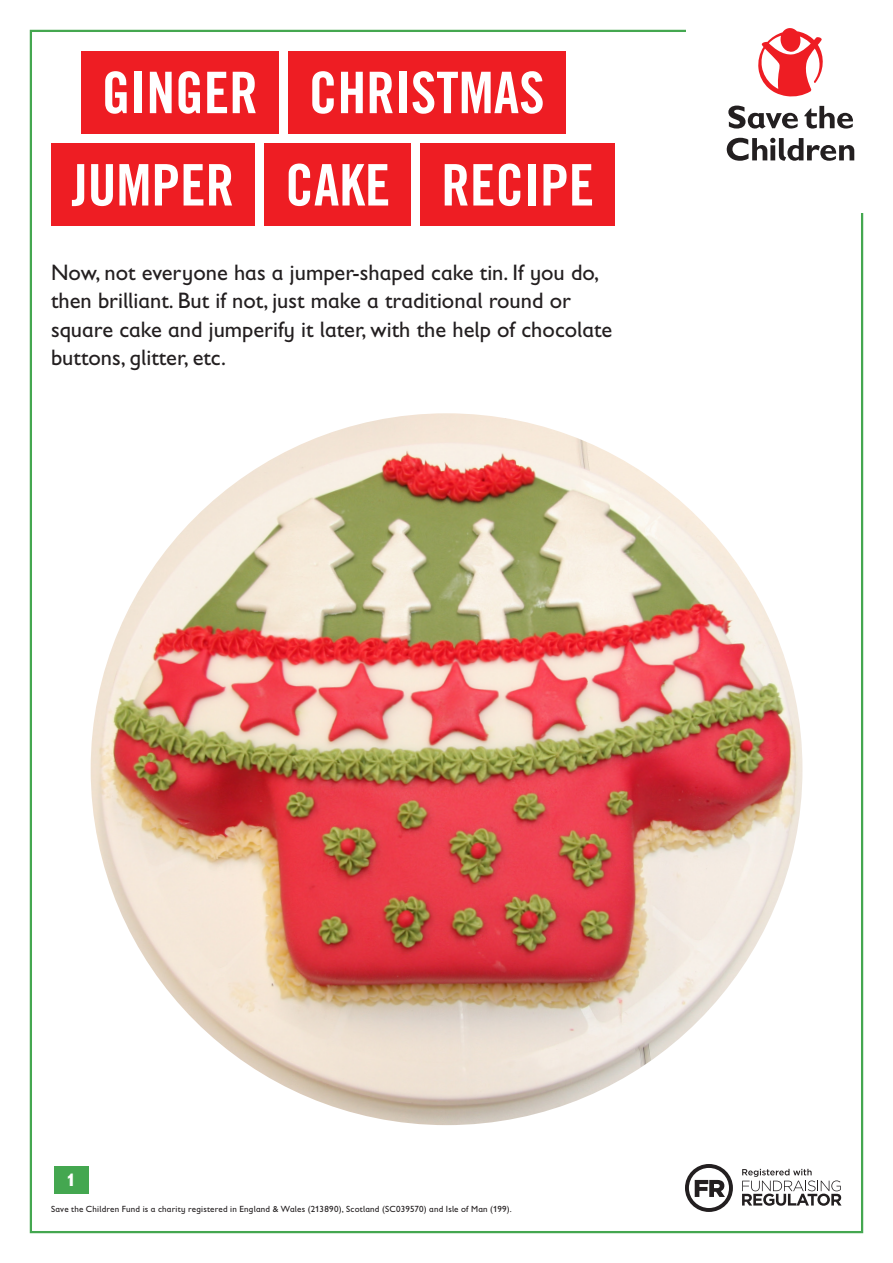
<style>
.page{position:relative;width:893px;height:1263px;background:#fff}
.page>*{position:absolute;margin:0;border:0;box-sizing:border-box;transform-origin:0 0}
.t1{font:57.3px "Trade Gothic LT Com Bd Cn 20";color:#fff}
.standfirst{font:22.5px/28.5px "Gill Sans Infant Std";color:#231f20}
.Body_left_aligned{font:700 18px "Gill Sans Infant Std";color:#fff}
.t2{font:9px "Gill Sans Infant Std";letter-spacing:.025em;color:#231f20}
</style>
<div class="page">
<svg style="left:685px;top:1164px;width:48px;height:48px"></svg>
<svg style="left:742px;top:1169px;width:99px;height:37px"></svg>
<svg style="left:758px;top:28px;width:65px;height:69px"></svg>
<svg style="left:727px;top:106px;width:127px;height:55px"></svg>
<div style="left:54px;top:1166px;width:35px;height:28px;background:#44a750"></div>
<img style="left:91px;top:413px;width:711px;height:712px;border-radius:356px">
<div style="left:288px;top:51px;width:277px;height:83px;background:#ee1d23"></div>
<div style="left:81px;top:51px;width:198px;height:83px;background:#ee1d23"></div>
<div style="left:51px;top:143px;width:204px;height:83px;background:#ee1d23"></div>
<div style="left:264px;top:143px;width:147px;height:83px;background:#ee1d23"></div>
<div style="left:420px;top:143px;width:195px;height:83px;background:#ee1d23"></div>
<p class="t1" style="left:102px;top:58px;width:158px">GINGER</p>
<p class="t1" style="left:309px;top:58px;width:237px">CHRISTMAS</p>
<p class="t1" style="left:72px;top:150px;width:164px">JUMPER</p>
<p class="t1" style="left:285px;top:150px;width:107px">CAKE</p>
<p class="t1" style="left:441px;top:150px;width:154px">RECIPE</p>
<p class="standfirst" style="left:51px;top:258px;width:563px">Now, not everyone has a jumper-shaped cake tin. If you do, then brilliant. But if not, just make a traditional round or square cake and jumperify it later, with the help of chocolate buttons, glitter, etc.</p>
<p class="Body_left_aligned" style="left:66px;top:1169px;width:11px">1</p>
<p class="t2" style="left:51px;top:1204px;width:462px">Save the Children Fund is a charity registered in England &amp; Wales (213890), Scotland (SC039570) and Isle of Man (199).</p>
</div>
